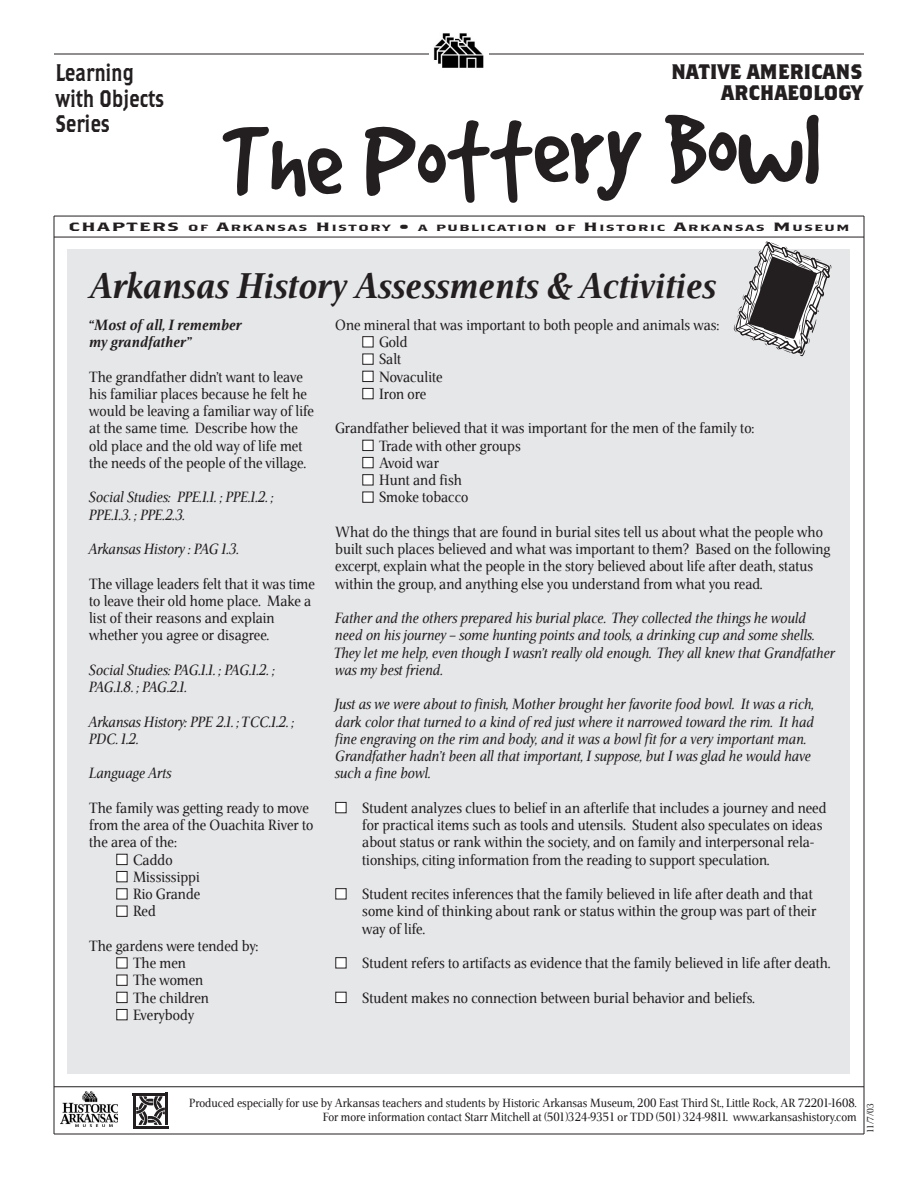
<style>
.page{position:relative;width:918px;height:1188px;background:#fff}
.page>*{position:absolute;margin:0;border:0;box-sizing:border-box;transform-origin:0 0}
.t1{font:108px "Good Dog Plain";color:#231f20}
.t2{font:italic 700 36px "Veritas";color:#231f20}
.t3{font:24px/25.5px "Brothers";letter-spacing:-.015em;color:#231f20;scale:.8 1}
.t4{font:700 21px/21px "Brothers";letter-spacing:-.015em;color:#231f20;text-align:right}
.t5{font:15px/17.2px "Veritas";color:#231f20}
.t6{font:italic 15px/17.2px "Veritas";color:#231f20}
.t7{font:italic 700 15px/17.2px "Veritas";color:#231f20}
.t8{font:12px/14.4px "Veritas";color:#231f20;text-align:right}
.t9{font:9px "Brothers";letter-spacing:.065em;color:#231f20;scale:1.8 1}
.t10{font:9px "Veritas";color:#231f20}
.s1{font-size:12px}
.s2{color:#fff}
</style>
<div class="page">
<div style="left:68px;top:249px;width:782px;height:824px;background:#e6e7e9"></div>
<svg style="left:733px;top:241px;width:99px;height:116px"></svg>
<hr style="left:54px;top:216px;width:1px;height:918px;background:#231f20">
<hr style="left:864px;top:216px;width:1px;height:918px;background:#231f20">
<hr style="left:54px;top:1134px;width:810px;height:1px;background:#231f20">
<img style="left:60px;top:1092px;width:58px;height:35px">
<hr style="left:54px;top:1086px;width:810px;height:1px;background:#231f20">
<hr style="left:54px;top:54px;width:375px;height:1px;background:#231f20">
<img style="left:434px;top:33px;width:50px;height:35px">
<hr style="left:489px;top:54px;width:375px;height:1px;background:#231f20">
<hr style="left:54px;top:216px;width:810px;height:1px;background:#231f20">
<hr style="left:54px;top:237px;width:810px;height:1px;background:#231f20">
<svg style="left:136px;top:1096px;width:29px;height:29px"></svg>
<hr style="left:133px;top:1093px;width:32px;height:3px;background:#231f20">
<hr style="left:133px;top:1096px;width:3px;height:32px;background:#231f20">
<hr style="left:136px;top:1126px;width:32px;height:2px;background:#231f20">
<hr style="left:166px;top:1093px;width:2px;height:32px;background:#231f20">
<h3 class="t3" style="left:56px;top:62px;width:138px">Learning with Objects<br>Series</h3>
<h3 class="t4" style="left:671px;top:61px;width:193px">NATIVE AMERICANS<br>ARCHAEOLOGY</h3>
<h1 class="t1" style="left:222px;top:112px;width:603px">The Pottery Bowl</h1>
<p class="t9" style="left:68px;top:224px;width:436px"><span class="s1">CHAPTERS</span> OF <span class="s1">A</span>RKANSAS <span class="s1">H</span>ISTORY <span class="s1">•</span> A PUBLICATION OF <span class="s1">H</span>ISTORIC <span class="s1">A</span>RKANSAS <span class="s1">M</span>USEUM</p>
<h2 class="t2" style="left:90px;top:272px;width:628px">Arkansas History Assessments &amp; Activities</h2>
<p class="t7" style="left:89px;top:318px;width:154px">“Most of all, I remember my grandfather”</p>
<p class="t5" style="left:89px;top:369px;width:226px">The grandfather didn’t want to leave his familiar places because he felt he would be leaving a familiar way of life at the same time. Describe how the old place and the old way of life met the needs of the people of the village.</p>
<p class="t6" style="left:89px;top:490px;width:186px">Social Studies: PPE.1.1. ; PPE.1.2. ;<br>PPE.1.3. ; PPE.2.3.</p>
<p class="t6" style="left:89px;top:542px;width:151px">Arkansas History : PAG 1.3.</p>
<p class="t5" style="left:89px;top:576px;width:227px">The village leaders felt that it was time to leave their old home place. Make a list of their reasons and explain whether you agree or disagree.</p>
<p class="t6" style="left:89px;top:663px;width:187px">Social Studies: PAG.1.1. ; PAG.1.2. ;<br>PAG.1.8. ; PAG.2.1.</p>
<p class="t6" style="left:89px;top:714px;width:207px">Arkansas History: PPE 2.1. ; TCC.1.2. ;<br>PDC. 1.2.</p>
<p class="t6" style="left:89px;top:766px;width:84px">Language Arts</p>
<p class="t5" style="left:89px;top:801px;width:226px">The family was getting ready to move from the area of the Ouachita River to the area of the:</p>
<p class="t5" style="left:116px;top:852px;width:58px"><span class="s2">■</span> Caddo</p>
<p class="t5" style="left:116px;top:870px;width:85px"><span class="s2">■</span> Mississippi</p>
<p class="t5" style="left:116px;top:887px;width:86px"><span class="s2">■</span> Rio Grande</p>
<p class="t5" style="left:116px;top:904px;width:41px"><span class="s2">■</span> Red</p>
<p class="t5" style="left:89px;top:939px;width:171px">The gardens were tended by:</p>
<p class="t5" style="left:116px;top:956px;width:71px"><span class="s2">■</span> The men</p>
<p class="t5" style="left:116px;top:973px;width:89px"><span class="s2">■</span> The women</p>
<p class="t5" style="left:116px;top:990px;width:94px"><span class="s2">■</span> The children</p>
<p class="t5" style="left:116px;top:1008px;width:80px"><span class="s2">■</span> Everybody</p>
<p class="t5" style="left:335px;top:318px;width:386px">One mineral that was important to both people and animals was:</p>
<p class="t5" style="left:362px;top:335px;width:47px"><span class="s2">■</span> Gold</p>
<p class="t5" style="left:362px;top:352px;width:40px"><span class="s2">■</span> Salt</p>
<p class="t5" style="left:362px;top:369px;width:82px"><span class="s2">■</span> Novaculite</p>
<p class="t5" style="left:362px;top:387px;width:66px"><span class="s2">■</span> Iron ore</p>
<p class="t5" style="left:335px;top:421px;width:421px">Grandfather believed that it was important for the men of the family to:</p>
<p class="t5" style="left:362px;top:438px;width:160px"><span class="s2">■</span> Trade with other groups</p>
<p class="t5" style="left:362px;top:456px;width:78px"><span class="s2">■</span> Avoid war</p>
<p class="t5" style="left:362px;top:473px;width:101px"><span class="s2">■</span> Hunt and fish</p>
<p class="t5" style="left:362px;top:490px;width:108px"><span class="s2">■</span> Smoke tobacco</p>
<p class="t5" style="left:335px;top:525px;width:497px">What do the things that are found in burial sites tell us about what the people who built such places believed and what was important to them? Based on the following excerpt, explain what the people in the story believed about life after death, status within the group, and anything else you understand from what you read.</p>
<p class="t6" style="left:335px;top:611px;width:501px">Father and the others prepared his burial place. They collected the things he would need on his journey – some hunting points and tools, a drinking cup and some shells.<br>They let me help, even though I wasn’t really old enough. They all knew that Grandfather was my best friend.</p>
<p class="t6" style="left:335px;top:697px;width:480px">Just as we were about to finish, Mother brought her favorite food bowl. It was a rich, dark color that turned to a kind of red just where it narrowed toward the rim. It had fine engraving on the rim and body, and it was a bowl fit for a very important man.<br>Grandfather hadn’t been all that important, I suppose, but I was glad he would have such a fine bowl.</p>
<p class="t5" style="left:362px;top:801px;width:466px;text-indent:-27px"><span class="s2">■</span> Student analyzes clues to belief in an afterlife that includes a journey and need for practical items such as tools and utensils. Student also speculates on ideas about status or rank within the society, and on family and interpersonal rela&shy;tionships, citing information from the reading to support speculation.</p>
<p class="t5" style="left:362px;top:887px;width:456px;text-indent:-27px"><span class="s2">■</span> Student recites inferences that the family believed in life after death and that some kind of thinking about rank or status within the group was part of their way of life.</p>
<p class="t5" style="left:335px;top:956px;width:497px"><span class="s2">■</span> Student refers to artifacts as evidence that the family believed in life after death.</p>
<p class="t5" style="left:335px;top:990px;width:421px"><span class="s2">■</span> Student makes no connection between burial behavior and beliefs.</p>
<p class="t8" style="left:189px;top:1097px;width:669px">Produced especially for use by Arkansas teachers and students by Historic Arkansas Museum, 200 East Third St., Little Rock, AR 72201-1608.<br>For more information contact Starr Mitchell at (501)324-9351 or TDD (501) 324-9811. www.arkansashistory.com</p>
<p class="t10" style="left:867px;top:1132px;width:30px;rotate:-90deg">11/7/03</p>
</div>
